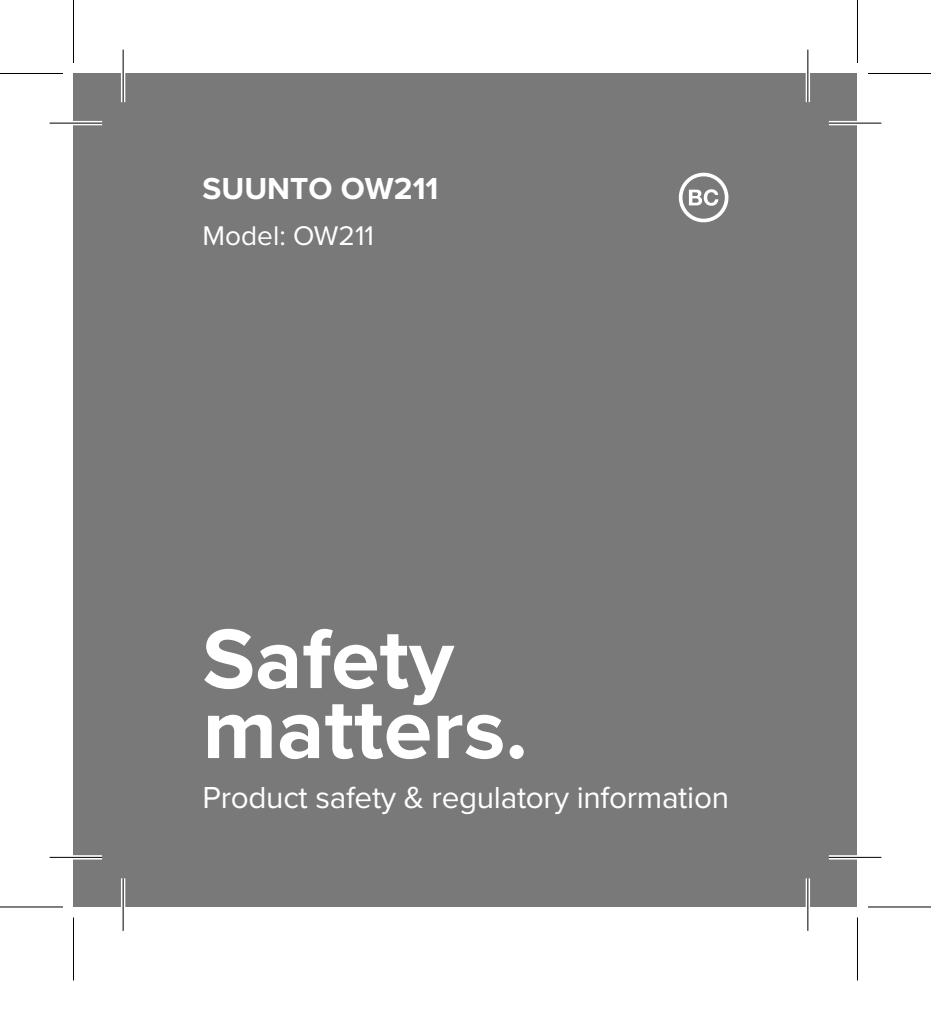
<style>
.page{position:relative;width:931px;height:1012px;background:#fff}
.page>*{position:absolute;margin:0;border:0;box-sizing:border-box;transform-origin:0 0}
.t1{font:700 87.5px/70px "Proxima Nova";color:#fff}
.t2{font:31.5px "Proxima Nova";letter-spacing:-.01em;color:#fff}
.t3{font:700 31.5px "Proxima Nova";color:#fff}
.t4{font:28px "Proxima Nova";color:#fff}
</style>
<div class="page">
<div style="left:74px;top:74px;width:783px;height:833px;background:#7a7979"></div>
<svg style="left:679px;top:173px;width:49px;height:49px"></svg>
<svg style="left:50px;top:121px;width:52px;height:4px"></svg>
<svg style="left:829px;top:121px;width:52px;height:4px"></svg>
<svg style="left:50px;top:855px;width:52px;height:4px"></svg>
<svg style="left:829px;top:855px;width:52px;height:4px"></svg>
<svg style="left:121px;top:50px;width:4px;height:52px"></svg>
<svg style="left:121px;top:878px;width:4px;height:53px"></svg>
<svg style="left:805px;top:50px;width:5px;height:52px"></svg>
<svg style="left:805px;top:878px;width:5px;height:53px"></svg>
<hr style="left:50px;top:123px;width:52px;height:1px;background:#000">
<hr style="left:829px;top:123px;width:52px;height:1px;background:#000">
<hr style="left:50px;top:857px;width:52px;height:1px;background:#000">
<hr style="left:829px;top:857px;width:52px;height:1px;background:#000">
<hr style="left:123px;top:50px;width:1px;height:52px;background:#000">
<hr style="left:123px;top:878px;width:1px;height:53px;background:#000">
<hr style="left:807px;top:50px;width:1px;height:52px;background:#000">
<hr style="left:807px;top:878px;width:1px;height:53px;background:#000">
<svg style="left:0;top:907px;width:63px;height:1px"></svg>
<svg style="left:868px;top:907px;width:63px;height:1px"></svg>
<hr style="left:0;top:73px;width:63px;height:1px;background:#000">
<hr style="left:868px;top:73px;width:63px;height:1px;background:#000">
<hr style="left:0;top:906px;width:63px;height:1px;background:#000">
<hr style="left:868px;top:906px;width:63px;height:1px;background:#000">
<hr style="left:73px;top:0;width:1px;height:63px;background:#000">
<hr style="left:73px;top:917px;width:1px;height:63px;background:#000">
<hr style="left:857px;top:0;width:1px;height:63px;background:#000">
<hr style="left:857px;top:917px;width:1px;height:63px;background:#000">
<p class="t3" style="left:202px;top:165px;width:238px">SUUNTO OW211</p>
<p class="t4" style="left:202px;top:218px;width:173px">Model: OW211</p>
<p class="t1" style="left:202px;top:622px;width:327px">Safety matters.</p>
<p class="t2" style="left:202px;top:778px;width:528px">Product safety &amp; regulatory information</p>
</div>
